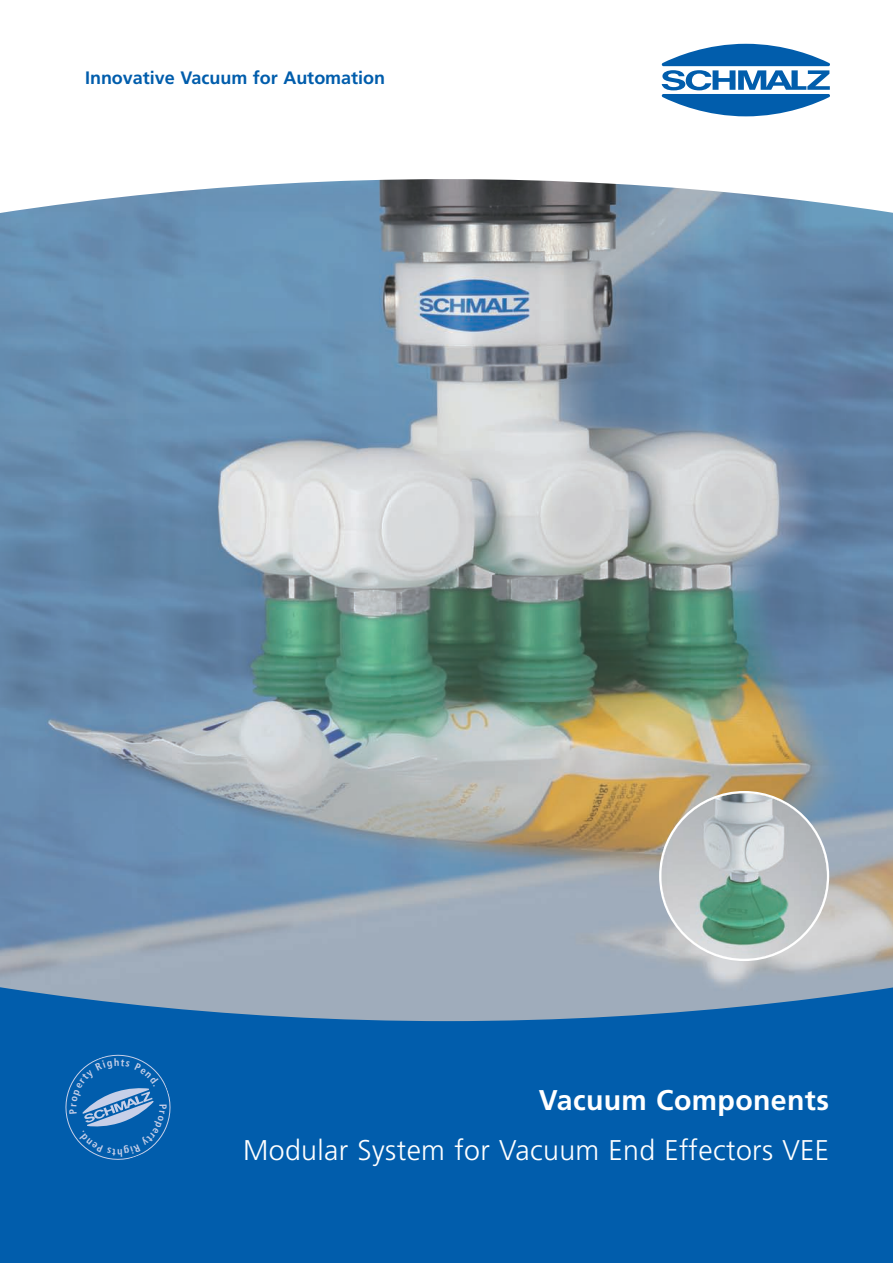
<style>
.page{position:relative;width:893px;height:1263px;background:#fff}
.page>*{position:absolute;margin:0;border:0;box-sizing:border-box;transform-origin:0 0}
.t1{font:300 28.5px "Frutiger LT";letter-spacing:.015em;color:#fff}
.t2{font:700 28.5px "Frutiger LT";letter-spacing:.015em;color:#fff}
.t3{font:700 18px "Frutiger LT";color:#015dac}
</style>
<div class="page">
<img style="left:0;top:251px;width:893px;height:698px">
<svg style="left:0;top:949px;width:893px;height:314px;background:#206caf"></svg>
<svg style="left:0;top:43px;width:893px;height:208px"></svg>
<svg style="left:662px;top:44px;width:168px;height:72px"></svg>
<svg style="left:659px;top:791px;width:170px;height:170px;background:#b0bcb6"></svg>
<svg style="left:59px;top:1047px;width:119px;height:120px;background:#1769b2"></svg>
<p class="t3" style="left:85px;top:70px;width:302px">Innovative Vacuum for Automation</p>
<p class="t2" style="left:539px;top:1089px;width:292px">Vacuum Components</p>
<p class="t1" style="left:243px;top:1138px;width:588px">Modular System for Vacuum End Effectors VEE</p>
</div>
